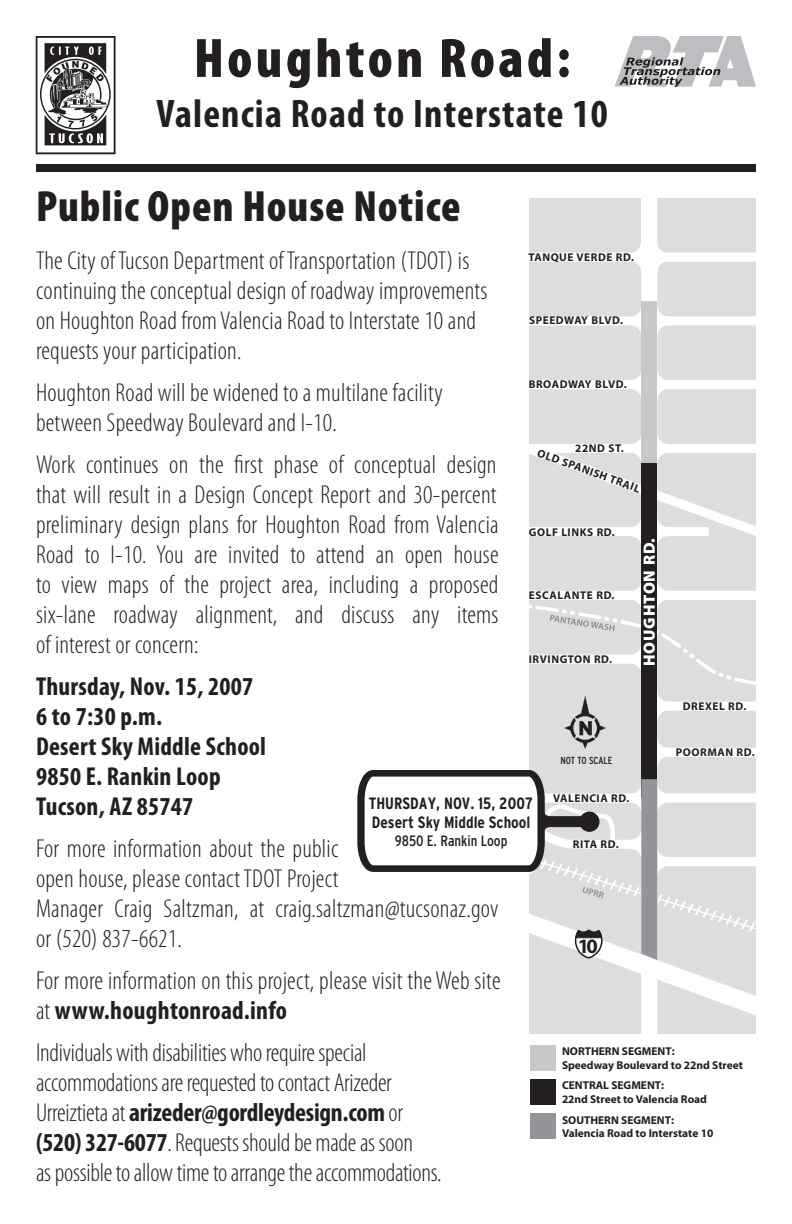
<style>
.page{position:relative;width:792px;height:1224px;background:#fff}
.page>*{position:absolute;margin:0;border:0;box-sizing:border-box;transform-origin:0 0}
.t1{font:900 condensed 56px "Myriad Pro";letter-spacing:.06em;color:#231f20}
.t2{font:900 condensed 44px "Myriad Pro";letter-spacing:.02em;color:#231f20}
.t3{font:700 condensed 40px "Myriad Pro";letter-spacing:.03em;color:#231f20}
.t4{font:300 condensed 26px/30px "Myriad Pro";letter-spacing:.01em;color:#231f20}
.t5{font:300 condensed 26px/30px "Myriad Pro";letter-spacing:-.01em;color:#231f20}
.t6{font:700 condensed 26px/30px "Myriad Pro";letter-spacing:.01em;color:#231f20}
.t7{font:700 20.6px "Myriad";color:#242021}
.t8{font:700 condensed 16.4px/19.6px "Interstate";color:#231f20}
.t9{font:900 16.4px "Myriad Pro";letter-spacing:.05em;color:#fff}
.t10{font:condensed 15px "Interstate";color:#231f20}
.t11{font:700 11.4px/13.6px "Myriad Pro";color:#231f20}
.t12{font:700 11.2px "Myriad Pro";letter-spacing:.05em;color:#231f20}
.t13{font:condensed 10.2px "Interstate";color:#231f20}
.s1{font-weight:700}
</style>
<div class="page">
<div style="left:36px;top:164px;width:720px;height:8px;background:#231f20"></div>
<svg style="left:36px;top:36px;width:80px;height:118px"></svg>
<svg style="left:615px;top:36px;width:141px;height:51px"></svg>
<svg style="left:529px;top:199px;width:227px;height:571px;fill:#dcdddf"></svg>
<div style="left:641px;top:301px;width:16px;height:165px;background:#c7c8ca"></div>
<div style="left:641px;top:463px;width:16px;height:334px;background:#231f20"></div>
<svg style="left:529px;top:604px;width:227px;height:81px"></svg>
<svg style="left:357px;top:770px;width:399px;height:264px"></svg>
<svg style="left:564px;top:696px;width:42px;height:53px;background:#b3b3b4"></svg>
<div style="left:530px;top:1045px;width:26px;height:25px;background:#c7c8ca"></div>
<div style="left:530px;top:1079px;width:26px;height:26px;background:#231f20"></div>
<div style="left:530px;top:1114px;width:26px;height:25px;background:#939598"></div>
<h1 class="t1" style="left:194px;top:22px;width:378px">Houghton Road:</h1>
<h3 class="t3" style="left:157px;top:89px;width:453px">Valencia Road to Interstate 10</h3>
<h2 class="t2" style="left:36px;top:178px;width:426px">Public Open House Notice</h2>
<p class="t4" style="left:36px;top:245px;width:453px">The City of Tucson Department of Transportation (TDOT) is continuing the conceptual design of roadway improvements on Houghton Road from Valencia Road to Interstate 10 and requests your participation.</p>
<p class="t4" style="left:36px;top:377px;width:408px">Houghton Road will be widened to a multilane facility between Speedway Boulevard and I-10.</p>
<p class="t4" style="left:36px;top:449px;width:464px;text-align:justify">Work continues on the first phase of conceptual design that will result in a Design Concept Report and 30-percent preliminary design plans for Houghton Road from Valencia Road to I-10. You are invited to attend an open house to view maps of the project area, including a proposed six-lane roadway alignment, and discuss any items of interest or concern:</p>
<p class="t6" style="left:36px;top:671px;width:232px">Thursday, Nov. 15, 2007<br>6 to 7:30 p.m.<br>Desert Sky Middle School<br>9850 E. Rankin Loop<br>Tucson, AZ 85747</p>
<p class="t4" style="left:36px;top:833px;width:464px">For more information about the public<br>open house, please contact TDOT Project<br>Manager Craig Saltzman, at craig.saltzman@tucsonaz.gov or (520) 837-6621.</p>
<p class="t4" style="left:36px;top:965px;width:466px">For more information on this project, please visit the Web site at <span class="s1">www.houghtonroad.info</span></p>
<p class="t5" style="left:36px;top:1037px;width:407px">Individuals with disabilities who require special accommodations are requested to contact Arizeder Urreiztieta at <span class="s1">arizeder@gordleydesign.com</span> or <span class="s1">(520) 327-6077</span>. Requests should be made as soon<br>as possible to allow time to arrange the accommodations.</p>
<p class="t12" style="left:528px;top:250px;width:107px">TANQUE VERDE RD.</p>
<p class="t12" style="left:529px;top:313px;width:95px">SPEEDWAY BLVD.</p>
<p class="t12" style="left:529px;top:377px;width:99px">BROADWAY BLVD.</p>
<p class="t12" style="left:575px;top:441px;width:50px">22ND ST.</p>
<p class="t12" style="left:540px;top:445px;width:110px;rotate:20deg">OLD SPANISH TRAIL</p>
<p class="t12" style="left:529px;top:524px;width:87px">GOLF LINKS RD.</p>
<p class="t9" style="left:638px;top:666px;width:130px;rotate:-90deg">HOUGHTON RD.</p>
<p class="t12" style="left:529px;top:588px;width:87px">ESCALANTE RD.</p>
<p class="t12" style="left:529px;top:652px;width:85px">IRVINGTON RD.</p>
<p class="t12" style="left:683px;top:699px;width:65px">DREXEL RD.</p>
<p class="t12" style="left:676px;top:745px;width:80px">POORMAN RD.</p>
<p class="t13" style="left:561px;top:755px;width:53px">NOT TO SCALE</p>
<p class="t12" style="left:553px;top:791px;width:78px">VALENCIA RD.</p>
<p class="t12" style="left:573px;top:837px;width:47px">RITA RD.</p>
<p class="t8" style="left:369px;top:793px;width:165px">THURSDAY, NOV. 15, 2007<br>Desert Sky Middle School</p>
<p class="t10" style="left:395px;top:832px;width:114px">9850 E. Rankin Loop</p>
<p class="t7" style="left:578px;top:935px;width:22px">10</p>
<p class="t11" style="left:562px;top:1044px;width:182px">NORTHERN SEGMENT:<br>Speedway Boulevard to 22nd Street</p>
<p class="t11" style="left:562px;top:1078px;width:146px">CENTRAL SEGMENT:<br>22nd Street to Valencia Road</p>
<p class="t11" style="left:562px;top:1113px;width:153px">SOUTHERN SEGMENT:<br>Valencia Road to Interstate 10</p>
</div>
